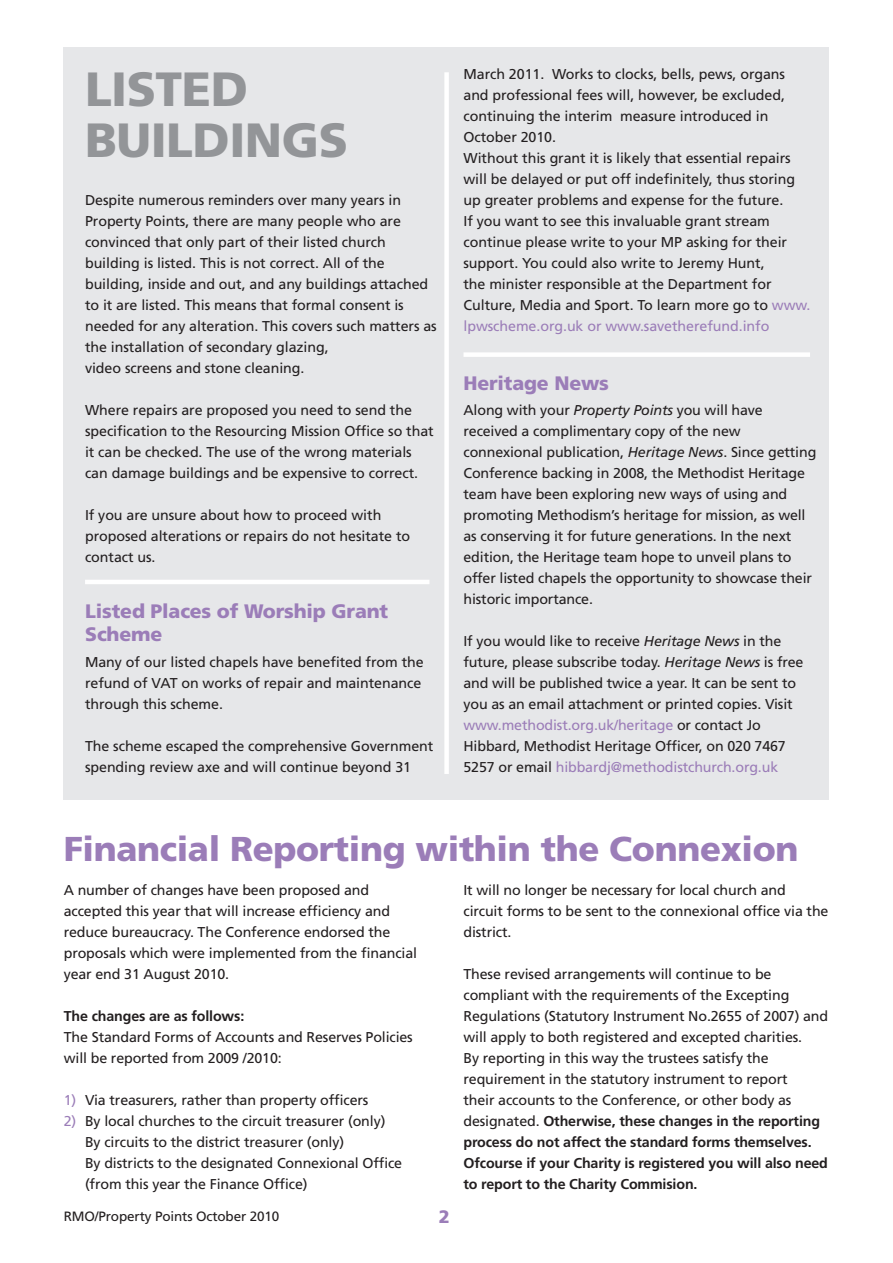
<style>
.page{position:relative;width:893px;height:1263px;background:#fff}
.page>*{position:absolute;margin:0;border:0;box-sizing:border-box;transform-origin:0 0}
.t1{font:900 48px/51px "Frutiger";letter-spacing:-.01em;color:#939598}
.t2{font:900 34.5px "Frutiger";letter-spacing:-.01em;color:#9b7db8}
.t3{font:900 19.5px/22.5px "Frutiger";letter-spacing:-.01em;color:#9b7db8}
.t4{font:900 18px "Frutiger";color:#9b7db8}
.t5{font:14.25px/21px "Frutiger";letter-spacing:-.01em;color:#231f20}
.t6{font:700 14.25px "Frutiger";letter-spacing:-.01em;color:#231f20}
.t7{font:13.5px "Frutiger";letter-spacing:-.01em;color:#231f20}
.s1{color:#9b7db8}
.s2{font-style:italic}
.s3{font-weight:700}
</style>
<div class="page">
<div style="left:64px;top:47px;width:765px;height:752px;background:#e6e7e9"></div>
<hr style="left:85px;top:580px;width:344px;height:4px;background:#fff">
<div style="left:444px;top:72px;width:5px;height:702px;background:#fff"></div>
<div style="left:463px;top:352px;width:347px;height:5px;background:#fff"></div>
<h1 class="t1" style="left:85px;top:64px;width:264px">Listed<br>Buildings</h1>
<p class="t5" style="left:85px;top:189px;width:353px">Despite numerous reminders over many years in Property Points, there are many people who are convinced that only part of their listed church building is listed. This is not correct. All of the building, inside and out, and any buildings attached to it are listed. This means that formal consent is needed for any alteration. This covers such matters as the installation of secondary glazing,<br>video screens and stone cleaning.</p>
<p class="t5" style="left:85px;top:399px;width:350px">Where repairs are proposed you need to send the specification to the Resourcing Mission Office so that it can be checked. The use of the wrong materials can damage buildings and be expensive to correct.</p>
<p class="t5" style="left:85px;top:504px;width:327px">If you are unsure about how to proceed with proposed alterations or repairs do not hesitate to contact us.</p>
<h3 class="t3" style="left:85px;top:600px;width:304px">Listed Places of Worship Grant<br>Scheme</h3>
<p class="t5" style="left:85px;top:651px;width:340px">Many of our listed chapels have benefited from the refund of VAT on works of repair and maintenance through this scheme.</p>
<p class="t5" style="left:85px;top:735px;width:350px">The scheme escaped the comprehensive Government spending review axe and will continue beyond 31</p>
<p class="t5" style="left:463px;top:63px;width:349px">March 2011. Works to clocks, bells, pews, organs and professional fees will, however, be excluded, continuing the interim measure introduced in October 2010.<br>Without this grant it is likely that essential repairs will be delayed or put off indefinitely, thus storing up greater problems and expense for the future.<br>If you want to see this invaluable grant stream continue please write to your MP asking for their support. You could also write to Jeremy Hunt,<br>the minister responsible at the Department for Culture, Media and Sport. To learn more go to <span class="s1">www. lpwscheme.org.uk or www.savetherefund.info</span></p>
<h3 class="t3" style="left:463px;top:372px;width:147px">Heritage News</h3>
<p class="t5" style="left:463px;top:399px;width:354px">Along with your <span class="s2">Property Points</span> you will have received a complimentary copy of the new connexional publication, <span class="s2">Heritage News</span>. Since getting Conference backing in 2008, the Methodist Heritage team have been exploring new ways of using and promoting Methodism’s heritage for mission, as well as conserving it for future generations. In the next edition, the Heritage team hope to unveil plans to offer listed chapels the opportunity to showcase their historic importance.</p>
<p class="t5" style="left:463px;top:630px;width:341px">If you would like to receive <span class="s2">Heritage News</span> in the future, please subscribe today. <span class="s2">Heritage News</span> is free and will be published twice a year. It can be sent to you as an email attachment or printed copies. Visit <span class="s1">www.methodist.org.uk/heritage</span> or contact Jo Hibbard, Methodist Heritage Officer, on 020 7467<br>5257 or email <span class="s1">hibbardj@methodistchurch.org.uk</span></p>
<h2 class="t2" style="left:64px;top:828px;width:736px">Financial Reporting within the Connexion</h2>
<p class="t5" style="left:64px;top:880px;width:355px">A number of changes have been proposed and accepted this year that will increase efficiency and reduce bureaucracy. The Conference endorsed the proposals which were implemented from the financial year end 31 August 2010.</p>
<p class="t6" style="left:64px;top:1008px;width:182px">The changes are as follows:</p>
<p class="t5" style="left:64px;top:1027px;width:351px">The Standard Forms of Accounts and Reserves Policies will be reported from 2009 /2010:</p>
<p class="t5" style="left:64px;top:1090px;width:306px"><span class="s1">1)</span> Via treasurers, rather than property officers</p>
<p class="t5" style="left:85px;top:1111px;width:319px;text-indent:-21px"><span class="s1">2)</span> By local churches to the circuit treasurer (only)<br>By circuits to the district treasurer (only)<br>By districts to the designated Connexional Office (from this year the Finance Office)</p>
<p class="t7" style="left:64px;top:1209px;width:217px">RMO/Property Points October 2010</p>
<p class="t4" style="left:439px;top:1206px;width:13px">2</p>
<p class="t5" style="left:463px;top:880px;width:366px">It will no longer be necessary for local church and circuit forms to be sent to the connexional office via the district.</p>
<p class="t5" style="left:463px;top:964px;width:366px">These revised arrangements will continue to be compliant with the requirements of the Excepting Regulations (Statutory Instrument No.2655 of 2007) and will apply to both registered and excepted charities.<br>By reporting in this way the trustees satisfy the requirement in the statutory instrument to report<br>their accounts to the Conference, or other body as designated. <span class="s3">Otherwise, these changes in the reporting process do not affect the standard forms themselves.<br>Ofcourse if your Charity is registered you will also need to report to the Charity Commision.</span></p>
</div>
